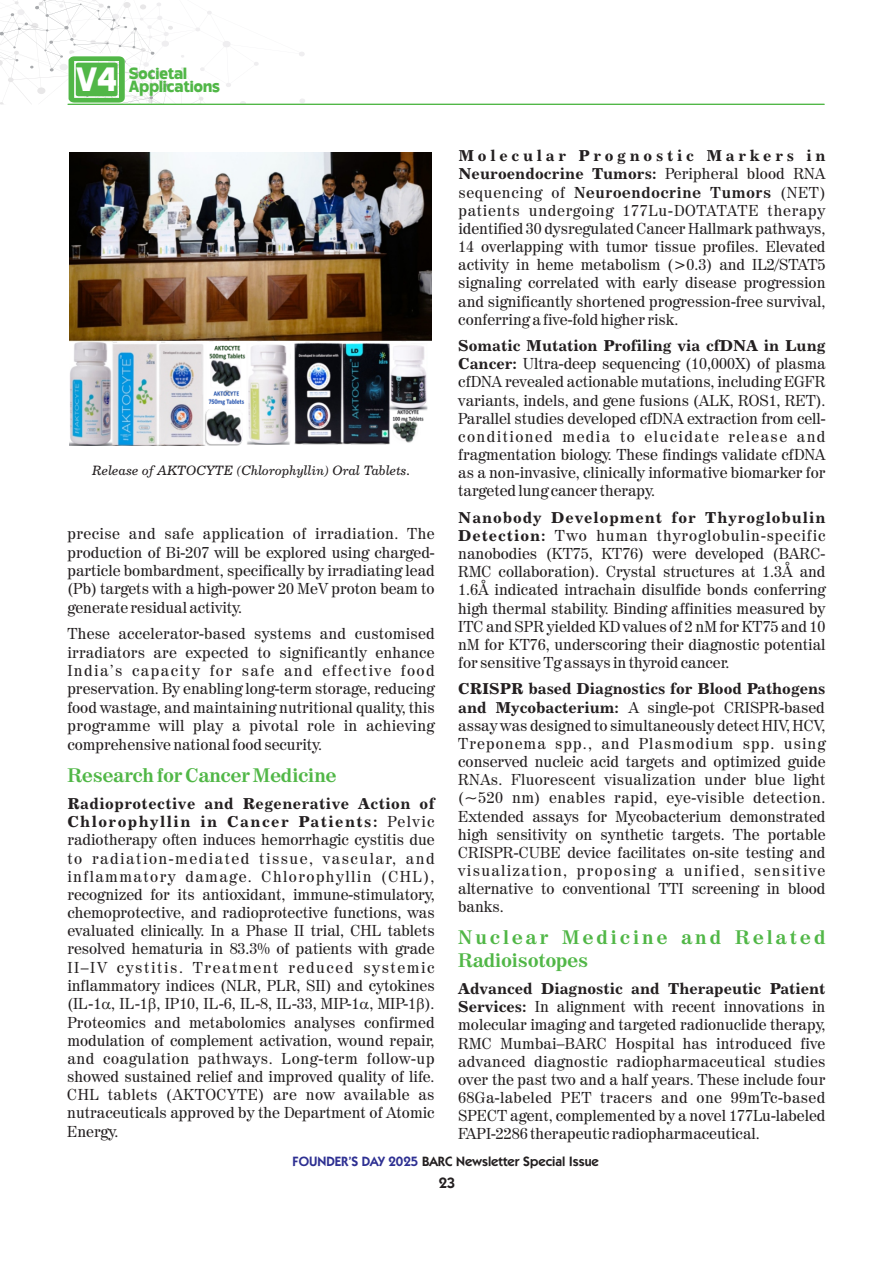
<style>
.page{position:relative;width:893px;height:1263px;background:#fff}
.page>*{position:absolute;margin:0;border:0;box-sizing:border-box;transform-origin:0 0}
.t1{font:700 19.5px/22.6px "Century 725 BT";letter-spacing:.16em;color:#51b747}
.t2{font:700 19.5px "Century 725 BT";color:#51b747}
.t3{font:800 16.35px/12.5px "Invisible";color:#51b747}
.t4{font:15.75px/18.1px "Century 725 BT";color:#231f20;text-align:justify}
.t5{font:15.75px "Century 731 BT Bold A";letter-spacing:.01em;color:#231f20}
.t6{font:15.75px/18.1px "Century 731 BT Bold A";letter-spacing:.03em;color:#231f20}
.t7{font:15.75px/18.1px "Century 731 BT Bold A";letter-spacing:.24em;color:#231f20}
.t8{font:15.75px "Century 731 BT Bold A";letter-spacing:.06em;color:#231f20}
.t9{font:600 15px "Kabel IT Cby BT";color:#231f20}
.t10{font:13.5px "Century 731 BT Italic A";color:#231f20}
.t11{font:600 13.5px "Kabel IT Cby BT";color:#231f20}
.s1{font-size:33.6px;color:#fff}
.s2{font-family:"Century 725 BT"}
.s3{font-weight:700}
.s4{font-family:"Century 731 BT Bold A"}
.s5{color:#2e3092}
</style>
<div class="page">
<img style="left:69px;top:152px;width:363px;height:294px">
<svg style="left:0;top:0;width:825px;height:105px"></svg>
<p class="t3" style="left:129px;top:69px;width:93px;text-indent:-53px"><span class="s1">V4</span> Societal<br>Applications</p>
<p class="t10" style="left:92px;top:465px;width:319px">Release of AKTOCYTE (Chlorophyllin) Oral Tablets.</p>
<p class="t4" style="left:67px;top:526px;width:369px">precise and safe application of irradiation. The production of Bi-207 will be explored using charged&shy;particle bombardment, specifically by irradiating lead (Pb) targets with a high-power 20 MeV proton beam to generate residual activity.</p>
<p class="t4" style="left:67px;top:626px;width:369px">These accelerator-based systems and customised irradiators are expected to significantly enhance India’s capacity for safe and effective food preservation. By enabling long-term storage, reducing food wastage, and maintaining nutritional quality, this programme will play a pivotal role in achieving comprehensive national food security.</p>
<p class="t2" style="left:67px;top:767px;width:271px">Research for Cancer Medicine</p>
<p class="t6" style="left:67px;top:796px;width:369px">Radioprotective and Regenerative Action of<br>Chlorophyllin in Cancer Patients: <span class="s2">Pelvic</span></p>
<p class="t4" style="left:67px;top:832px;width:369px">radiotherapy often induces hemorrhagic cystitis due to radiation-mediated tissue, vascular, and inflammatory damage. Chlorophyllin (CHL), recognized for its antioxidant, immune-stimulatory, chemoprotective, and radioprotective functions, was evaluated clinically. In a Phase II trial, CHL tablets resolved hematuria in 83.3% of patients with grade II–IV cystitis. Treatment reduced systemic inflammatory indices (NLR, PLR, SII) and cytokines (IL-1 , IL-1 , IP10, IL-6, IL-8, IL-33, MIP-1 , MIP-1 ).<br>Proteomics and metabolomics analyses confirmed modulation of complement activation, wound repair, and coagulation pathways. Long-term follow-up showed sustained relief and improved quality of life.<br>CHL tablets (AKTOCYTE) are now available as nutraceuticals approved by the Department of Atomic Energy.</p>
<p class="t7" style="left:458px;top:148px;width:369px">Molecular Prognostic Markers in<br>Neuroendocrine Tumors: <span class="s2">Peripheral blood RNA</span></p>
<p class="t4" style="left:458px;top:184px;width:369px">sequencing of <span class="s3">Neuroendocrine Tumors</span> (NET) patients undergoing 177Lu-DOTATATE therapy identified 30 dysregulated Cancer Hallmark pathways, 14 overlapping with tumor tissue profiles. Elevated activity in heme metabolism (&gt;0.3) and IL2/STAT5 signaling correlated with early disease progression and significantly shortened progression-free survival, conferring a five-fold higher risk.</p>
<p class="t5" style="left:458px;top:339px;width:369px">Somatic Mutation Profiling via cfDNA in Lung</p>
<p class="t4" style="left:458px;top:356px;width:369px"><span class="s4">Cancer:</span> Ultra-deep sequencing (10,000X) of plasma cfDNA revealed actionable mutations, including EGFR variants, indels, and gene fusions (ALK, ROS1, RET).<br>Parallel studies developed cfDNA extraction from cell&shy;conditioned media to elucidate release and fragmentation biology. These findings validate cfDNA as a non-invasive, clinically informative biomarker for targeted lung cancer therapy.</p>
<p class="t8" style="left:458px;top:511px;width:369px">Nanobody Development for Thyroglobulin</p>
<p class="t4" style="left:458px;top:528px;width:369px"><span class="s4">Detection:</span> Two human thyroglobulin-specific nanobodies (KT75, KT76) were developed (BARC-RMC collaboration). Crystal structures at 1.3Å and 1.6Å indicated intrachain disulfide bonds conferring high thermal stability. Binding affinities measured by ITC and SPR yielded KD values of 2 nM for KT75 and 10 nM for KT76, underscoring their diagnostic potential for sensitive Tg assays in thyroid cancer.</p>
<p class="t5" style="left:458px;top:682px;width:369px">CRISPR based Diagnostics for Blood Pathogens</p>
<p class="t4" style="left:458px;top:699px;width:369px"><span class="s4">and Mycobacterium:</span> A single-pot CRISPR-based assay was designed to simultaneously detect HIV, HCV, Treponema spp., and Plasmodium spp. using conserved nucleic acid targets and optimized guide RNAs. Fluorescent visualization under blue light (~520 nm) enables rapid, eye-visible detection.<br>Extended assays for Mycobacterium demonstrated high sensitivity on synthetic targets. The portable CRISPR-CUBE device facilitates on-site testing and visualization, proposing a unified, sensitive alternative to conventional TTI screening in blood banks.</p>
<p class="t1" style="left:458px;top:928px;width:369px">Nuclear Medicine and Related<br>Radioisotopes</p>
<p class="t5" style="left:458px;top:982px;width:369px">Advanced Diagnostic and Therapeutic Patient</p>
<p class="t4" style="left:458px;top:999px;width:369px"><span class="s4">Services:</span> In alignment with recent innovations in molecular imaging and targeted radionuclide therapy, RMC Mumbai–BARC Hospital has introduced five advanced diagnostic radiopharmaceutical studies over the past two and a half years. These include four 68Ga-labeled PET tracers and one 99mTc-based SPECT agent, complemented by a novel 177Lu-labeled FAPI-2286 therapeutic radiopharmaceutical.</p>
<p class="t11" style="left:293px;top:1155px;width:308px"><span class="s5">FOUNDER’S DAY 2025</span> BARC Newsletter Special Issue</p>
<p class="t9" style="left:439px;top:1176px;width:18px">23</p>
</div>
